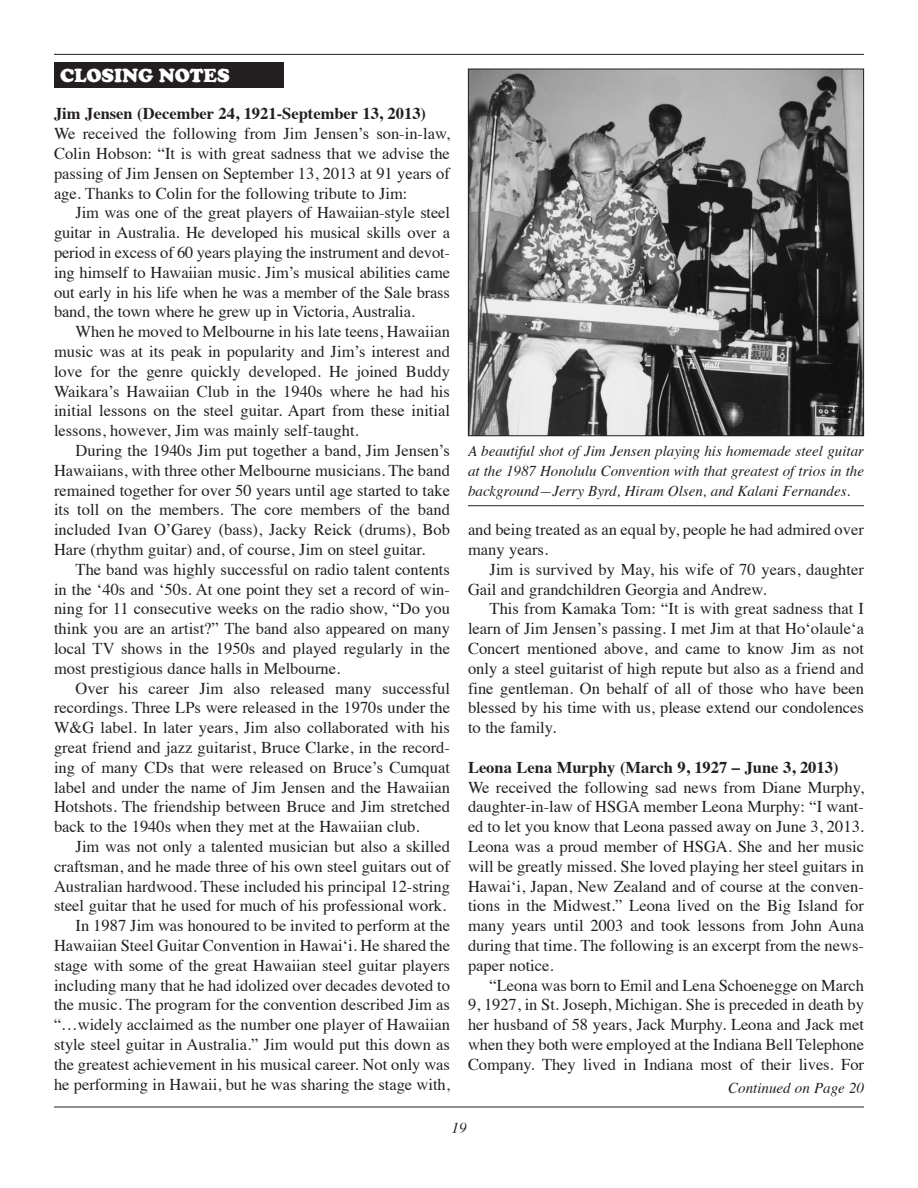
<style>
.page{position:relative;width:918px;height:1188px;background:#fff}
.page>*{position:absolute;margin:0;border:0;box-sizing:border-box;transform-origin:0 0}
.t1{font:900 19.5px "Cooper";color:#fff}
.Body_Text_Indent{font:16.5px/19.8px "Times";color:#231f20;text-align:justify}
.Body_Text{font:16.5px/19.8px "Times";color:#231f20;text-align:justify}
.Heading_3{font:700 16.5px "Times";color:#231f20}
.Caption_Below{font:italic 15px/19.8px "Times";color:#231f20;text-align:justify}
.Continued_on_Page{font:italic 15px "Times";color:#231f20}
</style>
<div class="page">
<hr style="left:468px;top:505px;width:396px;height:1px;background:#231f20">
<img style="left:470px;top:71px;width:392px;height:363px">
<div style="left:468px;top:69px;width:396px;height:367px;border:1px solid #231f20"></div>
<div style="left:54px;top:63px;width:230px;height:25px;background:#231f20"></div>
<hr style="left:54px;top:1107px;width:810px;height:1px;background:#231f20">
<hr style="left:54px;top:54px;width:810px;height:1px;background:#231f20">
<p class="t1" style="left:60px;top:64px;width:171px">CLOSING NOTES</p>
<p class="Heading_3" style="left:54px;top:98px;width:374px">Jim Jensen (December 24, 1921-September 13, 2013)</p>
<p class="Body_Text" style="left:54px;top:122px;width:398px">We received the following from Jim Jensen’s son-in-law, Colin Hobson: “It is with great sadness that we advise the passing of Jim Jensen on September 13, 2013 at 91 years of age. Thanks to Colin for the following tribute to Jim:</p>
<p class="Body_Text_Indent" style="left:54px;top:202px;width:398px;text-indent:22px">Jim was one of the great players of Hawaiian-style steel guitar in Australia. He developed his musical skills over a period in excess of 60 years playing the instrument and devot&shy;ing himself to Hawaiian music. Jim’s musical abilities came out early in his life when he was a member of the Sale brass band, the town where he grew up in Victoria, Australia.</p>
<p class="Body_Text_Indent" style="left:54px;top:320px;width:398px;text-indent:22px">When he moved to Melbourne in his late teens, Hawaiian music was at its peak in popularity and Jim’s interest and love for the genre quickly developed. He joined Buddy Waikara’s Hawaiian Club in the 1940s where he had his initial lessons on the steel guitar. Apart from these initial lessons, however, Jim was mainly self-taught.</p>
<p class="Body_Text_Indent" style="left:54px;top:439px;width:398px;text-indent:22px">During the 1940s Jim put together a band, Jim Jensen’s Hawaiians, with three other Melbourne musicians. The band remained together for over 50 years until age started to take its toll on the members. The core members of the band included Ivan O’Garey (bass), Jacky Reick (drums), Bob Hare (rhythm guitar) and, of course, Jim on steel guitar.</p>
<p class="Body_Text_Indent" style="left:54px;top:558px;width:398px;text-indent:22px">The band was highly successful on radio talent contents in the ‘40s and ‘50s. At one point they set a record of win&shy;ning for 11 consecutive weeks on the radio show, “Do you think you are an artist?” The band also appeared on many local TV shows in the 1950s and played regularly in the most prestigious dance halls in Melbourne.</p>
<p class="Body_Text_Indent" style="left:54px;top:677px;width:398px;text-indent:22px">Over his career Jim also released many successful recordings. Three LPs were released in the 1970s under the W&amp;G label. In later years, Jim also collaborated with his great friend and jazz guitarist, Bruce Clarke, in the record&shy;ing of many CDs that were released on Bruce’s Cumquat label and under the name of Jim Jensen and the Hawaiian Hotshots. The friendship between Bruce and Jim stretched back to the 1940s when they met at the Hawaiian club.</p>
<p class="Body_Text_Indent" style="left:54px;top:835px;width:398px;text-indent:22px">Jim was not only a talented musician but also a skilled craftsman, and he made three of his own steel guitars out of Australian hardwood. These included his principal 12-string steel guitar that he used for much of his professional work.</p>
<p class="Body_Text_Indent" style="left:54px;top:914px;width:398px;text-indent:22px">In 1987 Jim was honoured to be invited to perform at the Hawaiian Steel Guitar Convention in Hawai‘i. He shared the stage with some of the great Hawaiian steel guitar players including many that he had idolized over decades devoted to the music. The program for the convention described Jim as “…widely acclaimed as the number one player of Hawaiian style steel guitar in Australia.” Jim would put this down as the greatest achievement in his musical career. Not only was he performing in Hawaii, but he was sharing the stage with,</p>
<p class="Caption_Below" style="left:468px;top:440px;width:398px">A beautiful shot of Jim Jensen playing his homemade steel guitar at the 1987 Honolulu Convention with that greatest of trios in the background—Jerry Byrd, Hiram Olsen, and Kalani Fernandes.</p>
<p class="Body_Text_Indent" style="left:468px;top:518px;width:397px">and being treated as an equal by, people he had admired over many years.</p>
<p class="Body_Text_Indent" style="left:468px;top:558px;width:397px;text-indent:22px">Jim is survived by May, his wife of 70 years, daughter<br>Gail and grandchildren Georgia and Andrew.</p>
<p class="Body_Text_Indent" style="left:468px;top:598px;width:398px;text-indent:22px">This from Kamaka Tom: “It is with great sadness that I learn of Jim Jensen’s passing. I met Jim at that Ho‘olaule‘a Concert mentioned above, and came to know Jim as not only a steel guitarist of high repute but also as a friend and fine gentleman. On behalf of all of those who have been blessed by his time with us, please extend our condolences to the family.</p>
<p class="Heading_3" style="left:468px;top:751px;width:372px">Leona Lena Murphy (March 9, 1927 – June 3, 2013)</p>
<p class="Body_Text" style="left:468px;top:776px;width:398px">We received the following sad news from Diane Murphy, daughter-in-law of HSGA member Leona Murphy: “I want&shy;ed to let you know that Leona passed away on June 3, 2013.<br>Leona was a proud member of HSGA. She and her music will be greatly missed. She loved playing her steel guitars in Hawaiʻi, Japan, New Zealand and of course at the conven&shy;tions in the Midwest.” Leona lived on the Big Island for many years until 2003 and took lessons from John Auna during that time. The following is an excerpt from the news&shy;paper notice.</p>
<p class="Body_Text_Indent" style="left:468px;top:974px;width:398px;text-indent:22px">“Leona was born to Emil and Lena Schoenegge on March 9, 1927, in St. Joseph, Michigan. She is preceded in death by her husband of 58 years, Jack Murphy. Leona and Jack met when they both were employed at the Indiana Bell Telephone Company. They lived in Indiana most of their lives. For</p>
<p class="Continued_on_Page" style="left:728px;top:1075px;width:137px">Continued on Page 20</p>
<p class="Caption_Below" style="left:452px;top:1117px;width:16px">19</p>
</div>
